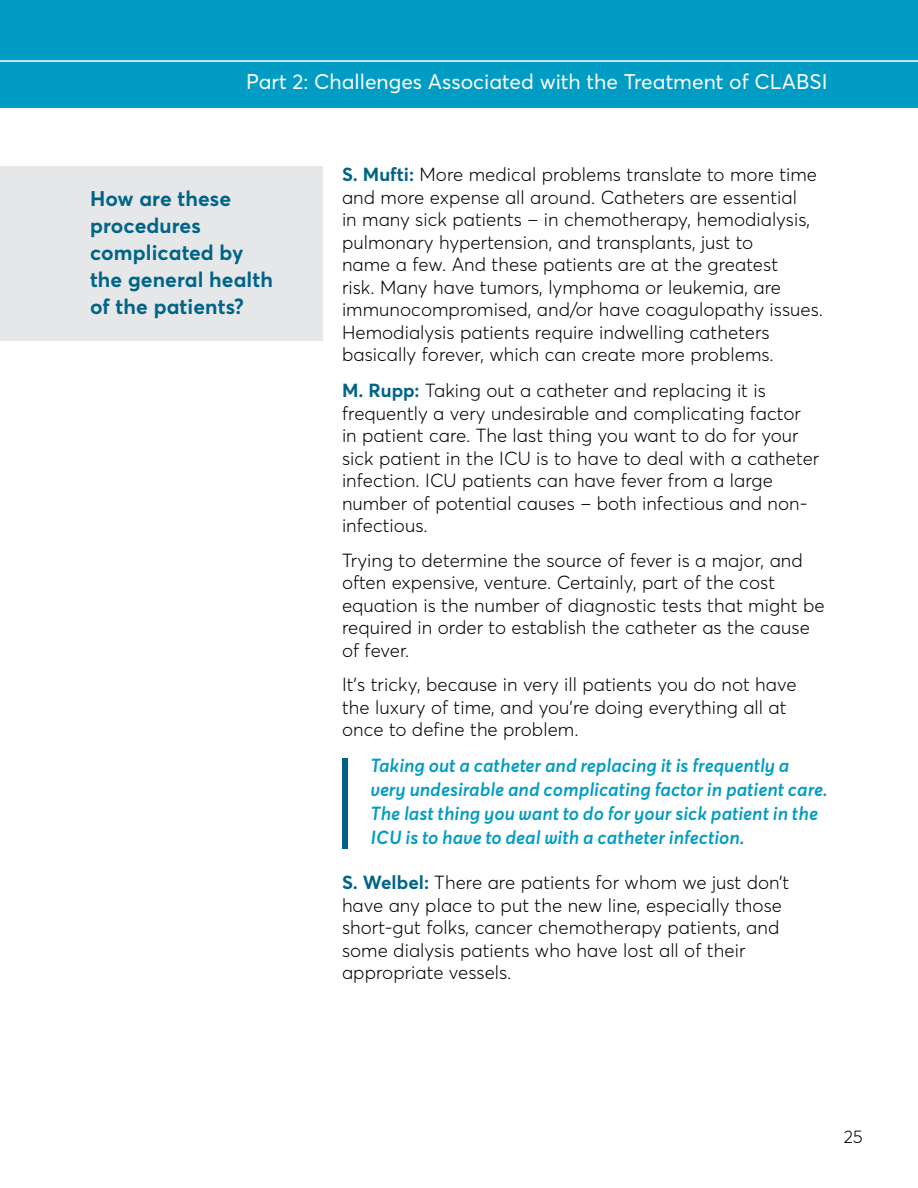
<style>
.page{position:relative;width:918px;height:1188px;background:#fff}
.page>*{position:absolute;margin:0;border:0;box-sizing:border-box;transform-origin:0 0}
.t1{font:700 21px/27px "Averta";letter-spacing:.005em;color:#006488}
.t2{font:21px "Averta";color:#fff}
.t3{font:300 18.75px/22.5px "Averta";letter-spacing:.005em;color:#000}
.t4{font:italic 600 18.75px/24px "Averta";color:#009cc4}
.t5{font:300 18px "Averta";color:#000}
.s1{font-weight:700;color:#006488}
</style>
<div class="page">
<div style="left:0;top:0;width:918px;height:108px;background:#009cc4"></div>
<hr style="left:0;top:60px;width:918px;height:2px;background:#fff">
<div style="left:0;top:167px;width:322px;height:174px;background:#e6e7e8"></div>
<div style="left:342px;top:758px;width:6px;height:90px;background:#006488"></div>
<p class="t2" style="left:246px;top:68px;width:583px">Part 2: Challenges Associated with the Treatment of CLABSI</p>
<p class="t1" style="left:90px;top:184px;width:184px">How are these procedures complicated by the general health of the patients?</p>
<p class="t3" style="left:342px;top:163px;width:483px"><span class="s1">S. Mufti:</span> More medical problems translate to more time and more expense all around. Catheters are essential<br>in many sick patients – in chemotherapy, hemodialysis, pulmonary hypertension, and transplants, just to<br>name a few. And these patients are at the greatest<br>risk. Many have tumors, lymphoma or leukemia, are immunocompromised, and/or have coagulopathy issues.<br>Hemodialysis patients require indwelling catheters basically forever, which can create more problems.</p>
<p class="t3" style="left:342px;top:379px;width:479px"><span class="s1">M. Rupp:</span> Taking out a catheter and replacing it is frequently a very undesirable and complicating factor in patient care. The last thing you want to do for your sick patient in the ICU is to have to deal with a catheter infection. ICU patients can have fever from a large number of potential causes – both infectious and non&shy;infectious.</p>
<p class="t3" style="left:342px;top:549px;width:484px">Trying to determine the source of fever is a major, and often expensive, venture. Certainly, part of the cost equation is the number of diagnostic tests that might be required in order to establish the catheter as the cause of fever.</p>
<p class="t3" style="left:342px;top:673px;width:456px">It’s tricky, because in very ill patients you do not have the luxury of time, and you’re doing everything all at once to define the problem.</p>
<p class="t4" style="left:370px;top:755px;width:459px">Taking out a catheter and replacing it is frequently a very undesirable and complicating factor in patient care.<br>The last thing you want to do for your sick patient in the ICU is to have to deal with a catheter infection.</p>
<p class="t3" style="left:342px;top:871px;width:449px"><span class="s1">S. Welbel:</span> There are patients for whom we just don’t have any place to put the new line, especially those short-gut folks, cancer chemotherapy patients, and some dialysis patients who have lost all of their appropriate vessels.</p>
<p class="t5" style="left:844px;top:1125px;width:20px">25</p>
</div>
